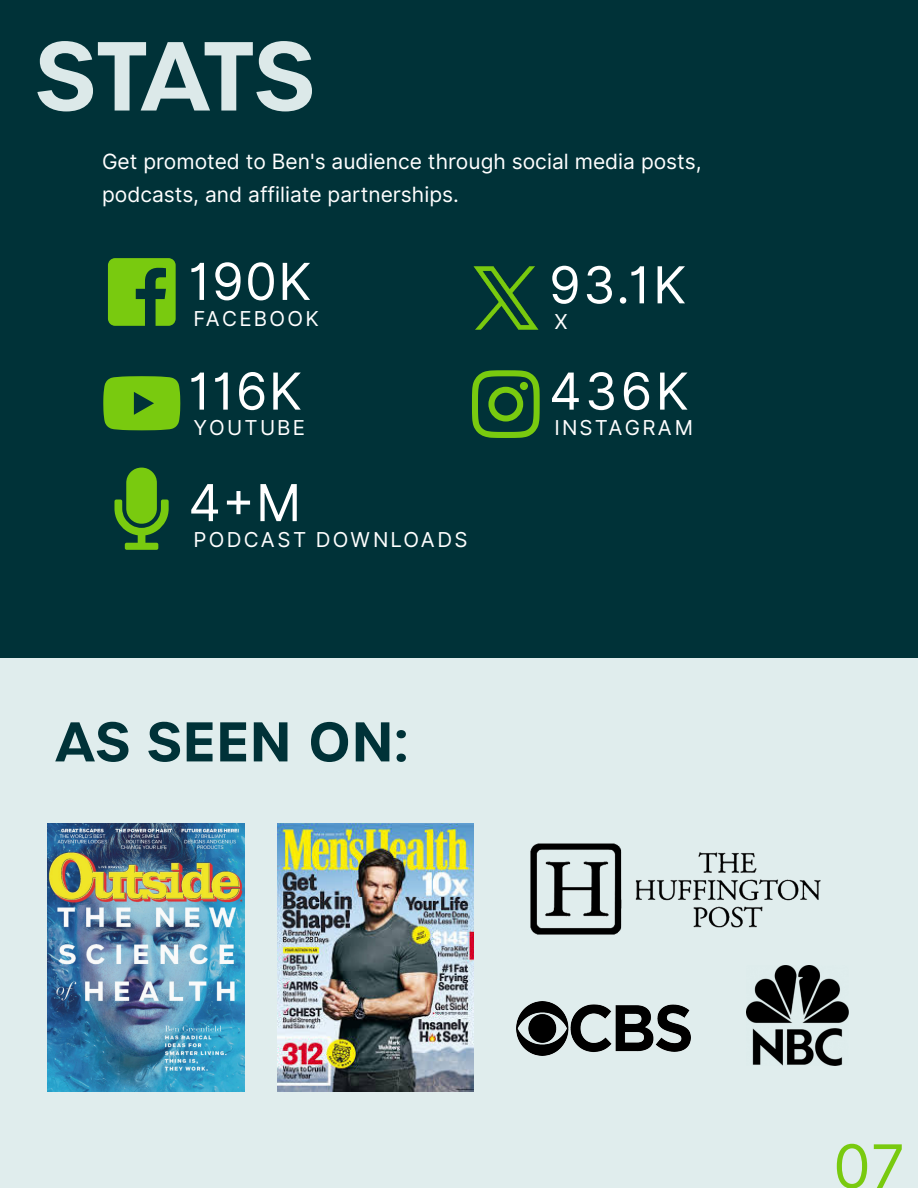
<style>
.page{position:relative;width:918px;height:1188px;background:#e0eded}
.page>*{position:absolute;margin:0;border:0;box-sizing:border-box;transform-origin:0 0}
.t1{font:600 94.5px "Urbane";letter-spacing:-.045em;color:#dce9e9}
.t2{font:60px "Inter";color:#79ca0f}
.t3{font:600 54px "Urbane";letter-spacing:.02em;color:#003238}
.t4{font:51px "Inter";letter-spacing:.025em;color:#fff}
.t5{font:21px "Inter";color:#fff}
.t6{font:20.55px "Inter";letter-spacing:.11em;color:#fff}
</style>
<div class="page">
<div style="left:0;top:0;width:918px;height:658px;background:#003238"></div>
<svg style="left:108px;top:258px;width:68px;height:68px"></svg>
<img style="left:473px;top:266px;width:66px;height:64px">
<svg style="left:103px;top:376px;width:77px;height:54px"></svg>
<svg style="left:472px;top:370px;width:68px;height:68px"></svg>
<svg style="left:114px;top:468px;width:55px;height:82px"></svg>
<img style="left:47px;top:824px;width:197px;height:268px">
<img style="left:531px;top:843px;width:289px;height:91px">
<img style="left:516px;top:1002px;width:174px;height:53px">
<img style="left:747px;top:965px;width:102px;height:101px">
<img style="left:277px;top:824px;width:197px;height:268px">
<p class="t1" style="left:35px;top:39px;width:281px">STATS</p>
<p class="t5" style="left:102px;top:149px;width:601px">Get promoted to Ben's audience through social media posts,</p>
<p class="t5" style="left:102px;top:182px;width:358px">podcasts, and affiliate partnerships.</p>
<p class="t4" style="left:188px;top:251px;width:125px">190K</p>
<p class="t6" style="left:194px;top:306px;width:127px">FACEBOOK</p>
<p class="t4" style="left:188px;top:361px;width:115px">116K</p>
<p class="t6" style="left:194px;top:416px;width:113px">YOUTUBE</p>
<p class="t4" style="left:188px;top:472px;width:116px">4+M</p>
<p class="t6" style="left:194px;top:527px;width:276px">PODCAST DOWNLOADS</p>
<p class="t3" style="left:56px;top:720px;width:354px">AS SEEN ON:</p>
<p class="t4" style="left:549px;top:254px;width:139px">93.1K</p>
<p class="t6" style="left:554px;top:309px;width:15px">X</p>
<p class="t4" style="left:549px;top:361px;width:141px">436K</p>
<p class="t6" style="left:554px;top:416px;width:141px">INSTAGRAM</p>
<p class="t2" style="left:833px;top:1130px;width:73px">07</p>
</div>
